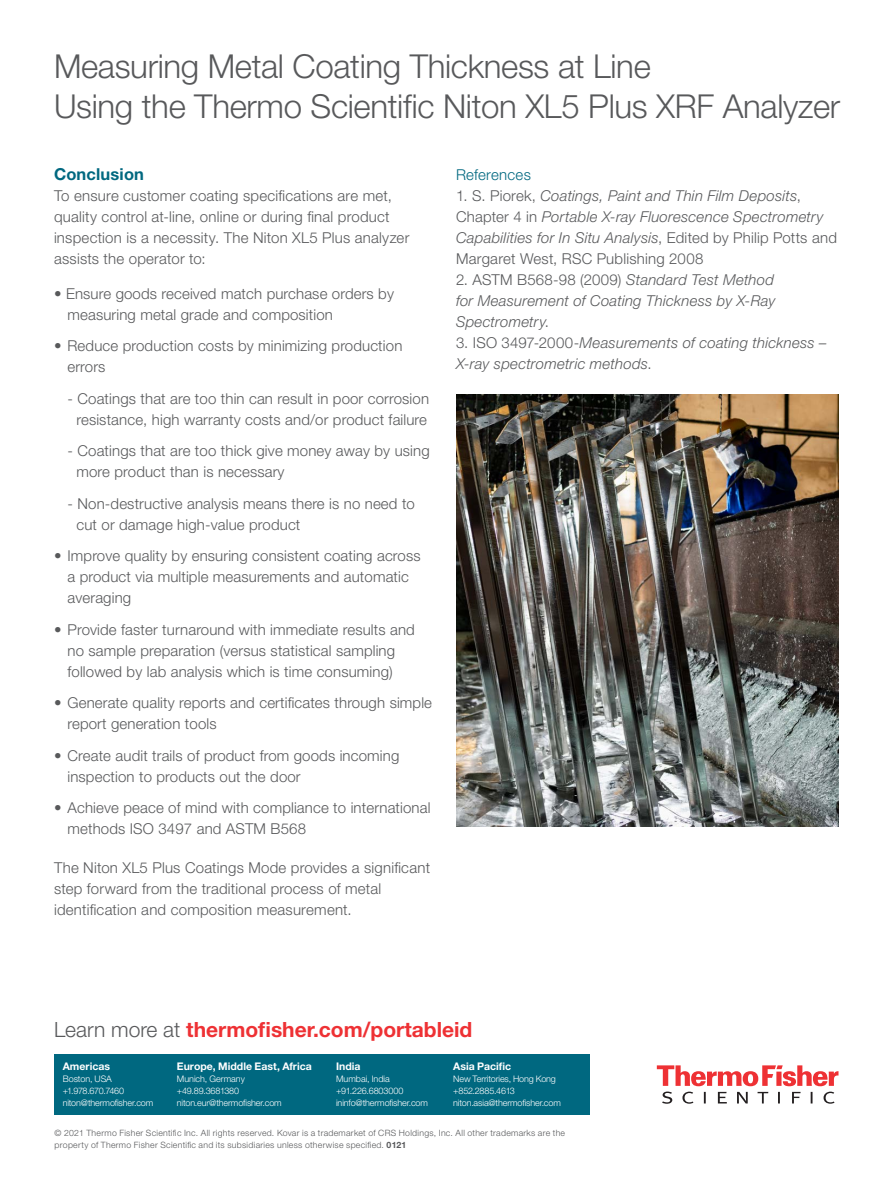
<style>
.page{position:relative;width:891px;height:1188px;background:#fff}
.page>*{position:absolute;margin:0;border:0;box-sizing:border-box;transform-origin:0 0}
.t1{font:300 33px/40.5px "Helvetica Neue LT Std";letter-spacing:-.01em;color:#58595b}
.t2{font:700 21px "Helvetica Neue LT Std";color:#ee3134}
.t3{font:700 16.5px "Helvetica Neue LT Std";letter-spacing:.01em;color:#006880}
.t4{font:300 15px/21px "Helvetica Neue LT Std";letter-spacing:.01em;color:#58595b}
.t5{font:italic 300 15px/21px "Helvetica Neue LT Std";letter-spacing:.015em;color:#58595b}
.t6{font:300 15px "Helvetica Neue LT Std";letter-spacing:.015em;color:#006880}
.t7{font:700 10.5px "Helvetica Neue LT Std";letter-spacing:.005em;color:#fff}
.t8{font:300 9px/12px "Helvetica Neue LT Std";letter-spacing:-.01em;color:#fff}
.t9{font:300 8.7px/11.2px "Helvetica Neue LT Std";letter-spacing:.035em;color:#58595b}
.s1{font-style:normal}
.s2{font-weight:300;color:#58595b}
.s3{font-weight:700}
</style>
<div class="page">
<div style="left:54px;top:1054px;width:536px;height:61px;background:#006880"></div>
<svg style="left:657px;top:1065px;width:182px;height:21px"></svg>
<svg style="left:662px;top:1092px;width:173px;height:12px"></svg>
<img style="left:456px;top:394px;width:383px;height:432px">
<h1 class="t1" style="left:54px;top:45px;width:788px">Measuring Metal Coating Thickness at Line<br>Using the Thermo Scientific Niton XL5 Plus XRF Analyzer</h1>
<p class="t3" style="left:54px;top:164px;width:92px">Conclusion</p>
<p class="t4" style="left:54px;top:185px;width:357px">To ensure customer coating specifications are met, quality control at-line, online or during final product inspection is a necessity. The Niton XL5 Plus analyzer assists the operator to:</p>
<p class="t4" style="left:68px;top:282px;width:328px;text-indent:-14px">• Ensure goods received match purchase orders by measuring metal grade and composition</p>
<p class="t4" style="left:68px;top:335px;width:336px;text-indent:-14px">• Reduce production costs by minimizing production errors</p>
<p class="t4" style="left:68px;top:387px;width:363px;text-align:center">- Coatings that are too thin can result in poor corrosion resistance, high warranty costs and/or product failure</p>
<p class="t4" style="left:76px;top:440px;width:355px;text-indent:-9px">- Coatings that are too thick give money away by using more product than is necessary</p>
<p class="t4" style="left:76px;top:492px;width:340px;text-indent:-9px">- Non-destructive analysis means there is no need to cut or damage high-value product</p>
<p class="t4" style="left:68px;top:545px;width:355px;text-indent:-14px">• Improve quality by ensuring consistent coating across a product via multiple measurements and automatic averaging</p>
<p class="t4" style="left:54px;top:618px;width:362px;text-align:center">• Provide faster turnaround with immediate results and no sample preparation (versus statistical sampling followed by lab analysis which is time consuming)</p>
<p class="t4" style="left:68px;top:692px;width:366px;text-indent:-14px">• Generate quality reports and certificates through simple report generation tools</p>
<p class="t4" style="left:68px;top:744px;width:333px;text-indent:-14px">• Create audit trails of product from goods incoming inspection to products out the door</p>
<p class="t4" style="left:68px;top:797px;width:365px;text-indent:-14px">• Achieve peace of mind with compliance to international methods ISO 3497 and ASTM B568</p>
<p class="t4" style="left:54px;top:857px;width:378px">The Niton XL5 Plus Coatings Mode provides a significant step forward from the traditional process of metal identification and composition measurement.</p>
<p class="t6" style="left:456px;top:165px;width:76px">References</p>
<p class="t5" style="left:456px;top:185px;width:382px"><span class="s1">1. S. Piorek,</span> Coatings, Paint and Thin Film Deposits<span class="s1">, Chapter 4 in</span> Portable X-ray Fluorescence Spectrometry Capabilities for In Situ Analysis<span class="s1">, Edited by Philip Potts and Margaret West, RSC Publishing 2008</span></p>
<p class="t5" style="left:456px;top:269px;width:321px;text-align:justify"><span class="s1">2. ASTM B568-98 (2009)</span> Standard Test Method for Measurement of Coating Thickness by X-Ray Spectrometry<span class="s1">.</span></p>
<p class="t5" style="left:456px;top:332px;width:372px"><span class="s1">3. ISO 3497-2000-</span>Measurements of coating thickness –<br>X-ray spectrometric methods<span class="s1">.</span></p>
<h2 class="t2" style="left:54px;top:1016px;width:420px"><span class="s2">Learn more at</span> thermofisher.com/portableid</h2>
<p class="t7" style="left:63px;top:1059px;width:49px">Americas</p>
<p class="t8" style="left:63px;top:1072px;width:92px">Boston, USA +1.978.670.7460 niton@thermofisher.com</p>
<p class="t7" style="left:336px;top:1059px;width:26px">India</p>
<p class="t8" style="left:336px;top:1072px;width:93px">Mumbai, India +91.226.6803000 ininfo@thermofisher.com</p>
<p class="t9" style="left:55px;top:1127px;width:512px">© 2021 Thermo Fisher Scientific Inc. All rights reserved. Kovar is a trademarket of CRS Holdings, Inc. All other trademarks are the property of Thermo Fisher Scientific and its subsidiaries unless otherwise specified. <span class="s3">0121</span></p>
<p class="t7" style="left:177px;top:1059px;width:137px">Europe, Middle East, Africa</p>
<p class="t8" style="left:177px;top:1072px;width:106px">Munich, Germany +49.89.3681380 niton.eur@thermofisher.com</p>
<p class="t7" style="left:453px;top:1059px;width:59px">Asia Pacific</p>
<p class="t8" style="left:453px;top:1072px;width:109px">New Territories, Hong Kong +852.2885.4613 niton.asia@thermofisher.com</p>
</div>
